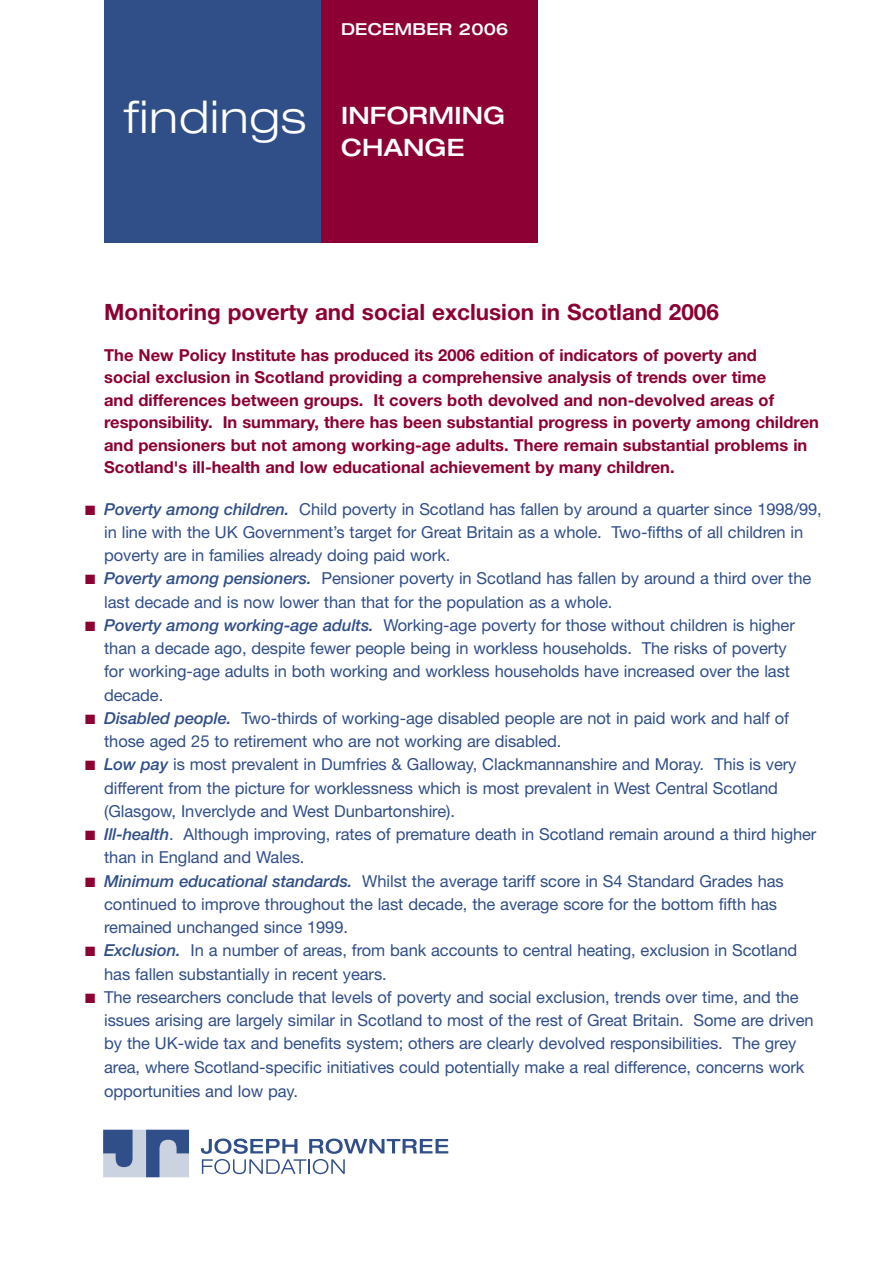
<style>
.page{position:relative;width:893px;height:1263px;background:#fff}
.page>*{position:absolute;margin:0;border:0;box-sizing:border-box;transform-origin:0 0}
.t1{font:300 expanded 45px "Helvetica Neue";letter-spacing:.03em;color:#fff}
.t2{font:500 expanded 24px/31.5px "Helvetica Neue";letter-spacing:.01em;color:#fff}
.t3{font:700 22.5px "Helvetica Neue";color:#8c0033}
.t4{font:16.5px/23.2px "Helvetica Neue";letter-spacing:-.005em;color:#304e88}
.t5{font:700 16.5px/22.5px "Helvetica Neue";color:#8c0033}
.t6{font:500 expanded 16.5px "Helvetica Neue";letter-spacing:.01em;color:#fff}
.s1{color:#8c0033}
.s2{font-weight:500;font-style:italic}
</style>
<div class="page">
<div style="left:104px;top:0;width:217px;height:242px;background:#304e88"></div>
<div style="left:321px;top:0;width:217px;height:242px;background:#8c0033"></div>
<svg style="left:201px;top:1138px;width:247px;height:36px"></svg>
<svg style="left:103px;top:1130px;width:86px;height:47px;background:#7e90b4"></svg>
<p class="t6" style="left:341px;top:19px;width:169px">DECEMBER 2006</p>
<p class="t1" style="left:124px;top:90px;width:183px">findings</p>
<p class="t2" style="left:341px;top:100px;width:166px">INFORMING<br>CHANGE</p>
<p class="t3" style="left:104px;top:298px;width:616px">Monitoring poverty and social exclusion in Scotland 2006</p>
<p class="t5" style="left:104px;top:343px;width:716px">The New Policy Institute has produced its 2006 edition of indicators of poverty and<br>social exclusion in Scotland providing a comprehensive analysis of trends over time<br>and differences between groups. It covers both devolved and non-devolved areas of responsibility. In summary, there has been substantial progress in poverty among children and pensioners but not among working-age adults. There remain substantial problems in Scotland's ill-health and low educational achievement by many children.</p>
<p class="t4" style="left:104px;top:497px;width:719px;text-indent:-19px"><span class="s1">■</span> <span class="s2">Poverty among children.</span> Child poverty in Scotland has fallen by around a quarter since 1998/99, in line with the UK Government’s target for Great Britain as a whole. Two-fifths of all children in poverty are in families already doing paid work.</p>
<p class="t4" style="left:104px;top:567px;width:709px;text-indent:-19px"><span class="s1">■</span> <span class="s2">Poverty among pensioners.</span> Pensioner poverty in Scotland has fallen by around a third over the last decade and is now lower than that for the population as a whole.</p>
<p class="t4" style="left:104px;top:613px;width:692px;text-indent:-19px"><span class="s1">■</span> <span class="s2">Poverty among working-age adults.</span> Working-age poverty for those without children is higher than a decade ago, despite fewer people being in workless households. The risks of poverty for working-age adults in both working and workless households have increased over the last decade.</p>
<p class="t4" style="left:104px;top:706px;width:686px;text-indent:-19px"><span class="s1">■</span> <span class="s2">Disabled people.</span> Two-thirds of working-age disabled people are not in paid work and half of those aged 25 to retirement who are not working are disabled.</p>
<p class="t4" style="left:104px;top:753px;width:694px;text-indent:-19px"><span class="s1">■</span> <span class="s2">Low pay</span> is most prevalent in Dumfries &amp; Galloway, Clackmannanshire and Moray. This is very different from the picture for worklessness which is most prevalent in West Central Scotland (Glasgow, Inverclyde and West Dunbartonshire).</p>
<p class="t4" style="left:104px;top:822px;width:714px;text-indent:-19px"><span class="s1">■</span> <span class="s2">Ill-health</span>. Although improving, rates of premature death in Scotland remain around a third higher than in England and Wales.</p>
<p class="t4" style="left:104px;top:869px;width:681px;text-indent:-19px"><span class="s1">■</span> <span class="s2">Minimum educational standards.</span> Whilst the average tariff score in S4 Standard Grades has continued to improve throughout the last decade, the average score for the bottom fifth has remained unchanged since 1999.</p>
<p class="t4" style="left:104px;top:939px;width:695px;text-indent:-19px"><span class="s1">■</span> <span class="s2">Exclusion.</span> In a number of areas, from bank accounts to central heating, exclusion in Scotland has fallen substantially in recent years.</p>
<p class="t4" style="left:104px;top:985px;width:711px;text-indent:-19px"><span class="s1">■</span> The researchers conclude that levels of poverty and social exclusion, trends over time, and the issues arising are largely similar in Scotland to most of the rest of Great Britain. Some are driven by the UK-wide tax and benefits system; others are clearly devolved responsibilities. The grey area, where Scotland-specific initiatives could potentially make a real difference, concerns work opportunities and low pay.</p>
</div>
